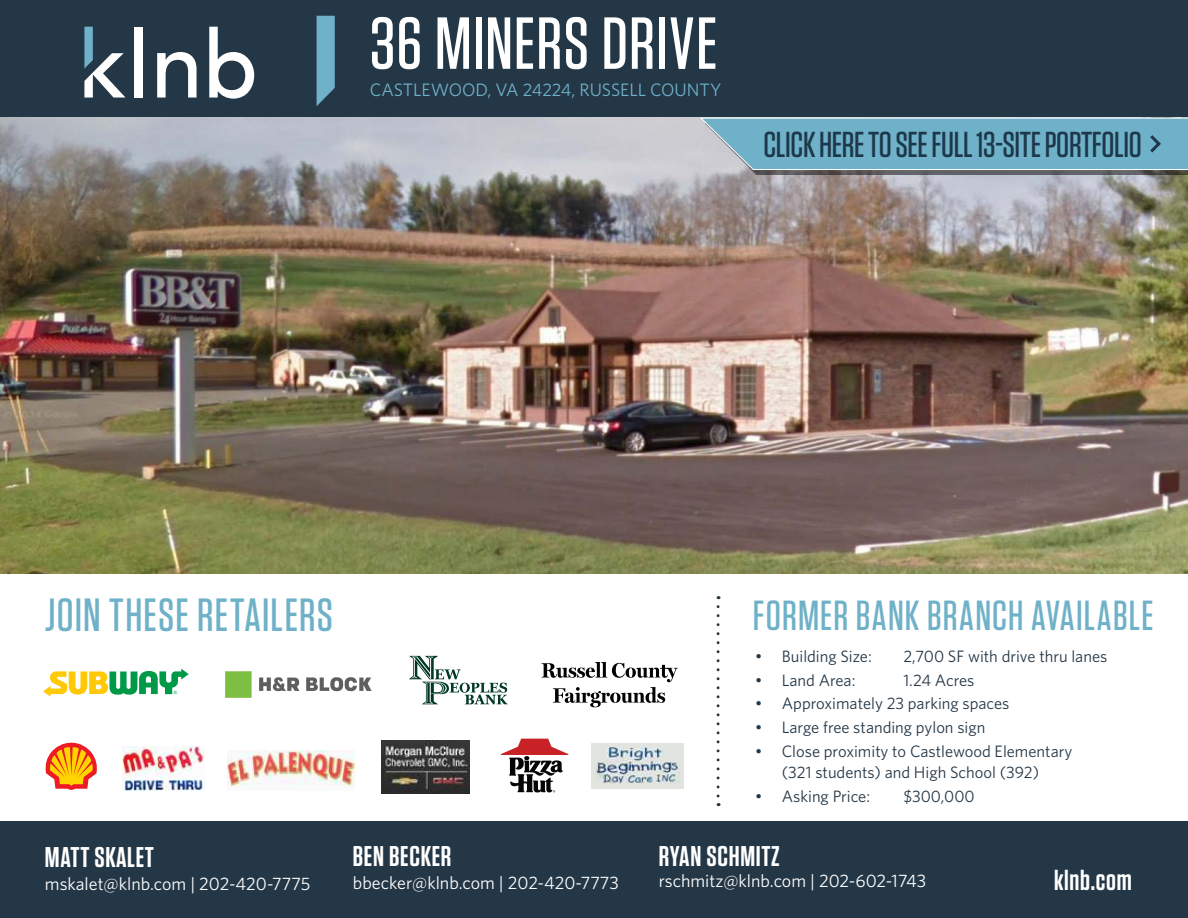
<style>
.page{position:relative;width:1188px;height:918px;background:#fff}
.page>*{position:absolute;margin:0;border:0;box-sizing:border-box;transform-origin:0 0}
.t1{font:500 73.5px "Tungsten";letter-spacing:.015em;color:#fff}
.t2{font:500 46.5px "Tungsten";letter-spacing:.025em;color:#6fb1c8}
.t3{font:500 42px "Tungsten";letter-spacing:.025em;color:#6fb1c8}
.t4{font:500 36px "Tungsten";letter-spacing:-.01em;color:#1e384b}
.t5{font:600 28.5px "Tungsten";letter-spacing:.025em;color:#fff}
.t6{font:18px "Whitney";color:#fff}
.t7{font:18px "Whitney";color:#6fb1c8}
.t8{font:16.5px/21px "Whitney";color:#243746;text-align:center}
.s1{font-family:"Gotham"}
</style>
<div class="page">
<div style="left:0;top:822px;width:1188px;height:96px;background:#243746"></div>
<div style="left:0;top:0;width:1188px;height:122px;background:#243746"></div>
<svg style="left:317px;top:16px;width:18px;height:90px;background:#66a3b9"></svg>
<svg style="left:84px;top:27px;width:41px;height:71px"></svg>
<div style="left:135px;top:27px;width:8px;height:71px;background:#fff"></div>
<svg style="left:157px;top:52px;width:40px;height:46px"></svg>
<svg style="left:209px;top:27px;width:45px;height:72px"></svg>
<div style="left:591px;top:743px;width:93px;height:46px;background:#e2e4df"></div>
<img style="left:596px;top:747px;width:84px;height:36px">
<img style="left:0;top:118px;width:1188px;height:455px">
<svg style="left:717px;top:607px;width:3px;height:199px"></svg>
<svg style="left:43px;top:669px;width:146px;height:28px"></svg>
<svg style="left:45px;top:743px;width:52px;height:47px"></svg>
<img style="left:228px;top:751px;width:127px;height:36px">
<img style="left:123px;top:746px;width:81px;height:45px">
<svg style="left:259px;top:677px;width:41px;height:14px"></svg>
<svg style="left:306px;top:677px;width:66px;height:14px"></svg>
<svg style="left:225px;top:671px;width:27px;height:27px"></svg>
<svg style="left:409px;top:656px;width:99px;height:48px"></svg>
<svg style="left:501px;top:739px;width:67px;height:53px"></svg>
<svg style="left:541px;top:662px;width:137px;height:45px"></svg>
<img style="left:382px;top:740px;width:87px;height:54px">
<div style="left:705px;top:122px;width:483px;height:53px;background:#000;opacity:.5"></div>
<svg style="left:699px;top:117px;width:489px;height:54px;background:#7ab3c8"></svg>
<h1 class="t1" style="left:370px;top:10px;width:349px">36 MINERS DRIVE</h1>
<p class="t7" style="left:370px;top:81px;width:353px">CASTLEWOOD, VA 24224, RUSSELL COUNTY</p>
<h3 class="t4" style="left:764px;top:128px;width:380px">CLICK HERE TO SEE FULL 13-SITE PORTFOLIO</h3>
<h2 class="t2" style="left:45px;top:594px;width:290px">JOIN THESE RETAILERS</h2>
<h3 class="t3" style="left:753px;top:597px;width:402px">FORMER BANK BRANCH AVAILABLE</h3>
<h3 class="t5" style="left:45px;top:844px;width:111px">MATT SKALET</h3>
<p class="t6" style="left:45px;top:876px;width:267px">mskalet@klnb.com | 202-420-7775</p>
<p class="t8" style="left:755px;top:647px;width:118px"><span class="s1">•</span> Building Size:</p>
<p class="t8" style="left:903px;top:647px;width:205px">2,700 SF with drive thru lanes</p>
<p class="t8" style="left:755px;top:670px;width:102px"><span class="s1">•</span> Land Area:</p>
<p class="t8" style="left:903px;top:670px;width:73px">1.24 Acres</p>
<p class="t8" style="left:755px;top:694px;width:256px"><span class="s1">•</span> Approximately 23 parking spaces</p>
<p class="t8" style="left:755px;top:718px;width:232px"><span class="s1">•</span> Large free standing pylon sign</p>
<p class="t8" style="left:755px;top:741px;width:319px"><span class="s1">•</span> Close proximity to Castlewood Elementary (321 students) and High School (392)</p>
<p class="t8" style="left:755px;top:786px;width:117px"><span class="s1">•</span> Asking Price:</p>
<p class="t8" style="left:903px;top:786px;width:73px">$300,000</p>
<h3 class="t5" style="left:353px;top:843px;width:100px">BEN BECKER</h3>
<p class="t6" style="left:353px;top:875px;width:268px">bbecker@klnb.com | 202-420-7773</p>
<h3 class="t5" style="left:1054px;top:867px;width:79px">klnb.com</h3>
<h3 class="t5" style="left:659px;top:843px;width:122px">RYAN SCHMITZ</h3>
<p class="t6" style="left:659px;top:873px;width:269px">rschmitz@klnb.com | 202-602-1743</p>
</div>
